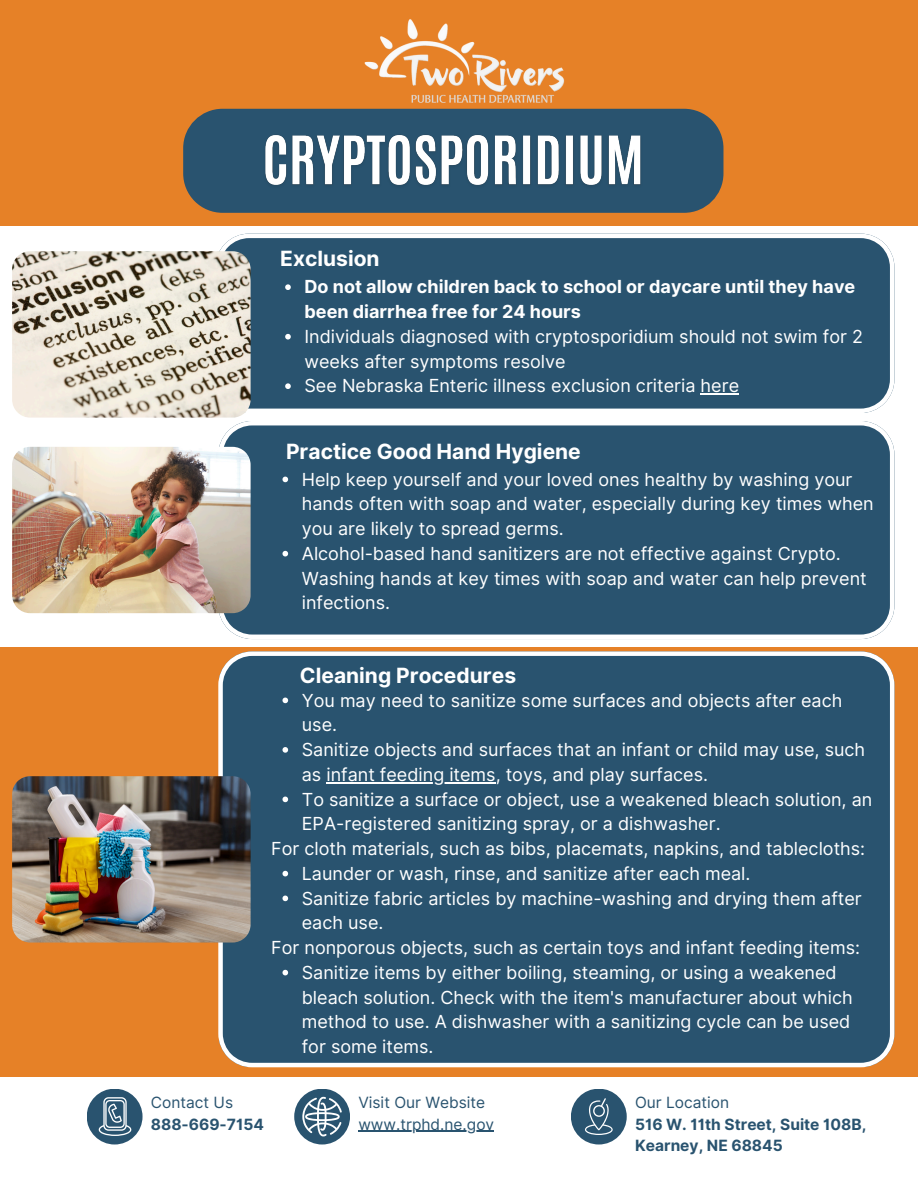
<style>
.page{position:relative;width:918px;height:1188px;background:#fff}
.page>*{position:absolute;margin:0;border:0;box-sizing:border-box;transform-origin:0 0}
.t1{font:700 21px "Inter";color:#fff}
.t2{font:18px/24.8px "Inter";color:#fff}
.t3{font:700 18px/24.8px "Inter";color:#fff}
.t4{font:700 15.45px/21.1px "Inter";color:#29536f}
.t5{font:15.45px "Inter";color:#29536f}
</style>
<div class="page">
<div style="left:0;top:0;width:918px;height:225px;background:#e68127"></div>
<div style="left:0;top:647px;width:918px;height:429px;background:#e68127"></div>
<div style="left:219px;top:234px;width:675px;height:179px;background:#29536f"></div>
<div style="left:218px;top:421px;width:676px;height:218px;background:#29536f"></div>
<img style="left:12px;top:447px;width:239px;height:166px">
<div style="left:218px;top:651px;width:676px;height:416px;background:#29536f"></div>
<img style="left:12px;top:776px;width:239px;height:167px">
<img style="left:12px;top:251px;width:239px;height:167px">
<svg style="left:183px;top:109px;width:540px;height:104px;fill:#29536f"></svg>
<div style="left:294px;top:1089px;width:56px;height:56px;background:#29536f;border-radius:50%"></div>
<div style="left:87px;top:1089px;width:56px;height:56px;background:#29536f;border-radius:50%"></div>
<div style="left:571px;top:1089px;width:56px;height:56px;background:#29536f;border-radius:50%"></div>
<svg style="left:585px;top:1098px;width:28px;height:37px"></svg>
<svg style="left:99px;top:1097px;width:32px;height:38px"></svg>
<svg style="left:302px;top:1097px;width:40px;height:39px"></svg>
<img style="left:342px;top:19px;width:254px;height:100px">
<img style="left:260px;top:119px;width:389px;height:83px">
<svg style="left:285px;top:284px;width:6px;height:6px"></svg>
<svg style="left:285px;top:334px;width:6px;height:6px"></svg>
<svg style="left:285px;top:383px;width:6px;height:6px"></svg>
<hr style="left:701px;top:394px;width:38px;height:1px;background:#fff">
<svg style="left:282px;top:698px;width:6px;height:5px"></svg>
<svg style="left:282px;top:747px;width:6px;height:6px"></svg>
<hr style="left:326px;top:782px;width:170px;height:1px;background:#fff">
<svg style="left:282px;top:797px;width:6px;height:5px"></svg>
<svg style="left:282px;top:871px;width:6px;height:5px"></svg>
<svg style="left:282px;top:896px;width:6px;height:5px"></svg>
<svg style="left:282px;top:970px;width:6px;height:5px"></svg>
<hr style="left:358px;top:1131px;width:136px;height:1px;background:#29536f">
<svg style="left:282px;top:477px;width:6px;height:5px"></svg>
<svg style="left:282px;top:551px;width:6px;height:5px"></svg>
<h2 class="t1" style="left:280px;top:246px;width:101px">Exclusion</h2>
<p class="t3" style="left:305px;top:274px;width:552px">Do not allow children back to school or daycare until they have been diarrhea free for 24 hours</p>
<p class="t2" style="left:305px;top:324px;width:560px">Individuals diagnosed with cryptosporidium should not swim for 2 weeks after symptoms resolve</p>
<p class="t2" style="left:305px;top:373px;width:436px">See Nebraska Enteric illness exclusion criteria here</p>
<p class="t1" style="left:286px;top:439px;width:296px">Practice Good Hand Hygiene</p>
<p class="t2" style="left:302px;top:467px;width:573px">Help keep yourself and your loved ones healthy by washing your hands often with soap and water, especially during key times when you are likely to spread germs.</p>
<p class="t2" style="left:302px;top:541px;width:566px">Alcohol-based hand sanitizers are not effective against Crypto.<br>Washing hands at key times with soap and water can help prevent infections.</p>
<p class="t1" style="left:300px;top:663px;width:218px">Cleaning Procedures</p>
<h2 class="t2" style="left:302px;top:688px;width:542px">You may need to sanitize some surfaces and objects after each use.</h2>
<p class="t2" style="left:302px;top:737px;width:565px">Sanitize objects and surfaces that an infant or child may use, such as infant feeding items, toys, and play surfaces.</p>
<p class="t2" style="left:302px;top:787px;width:572px">To sanitize a surface or object, use a weakened bleach solution, an<br>EPA-registered sanitizing spray, or a dishwasher.</p>
<p class="t2" style="left:271px;top:836px;width:595px">For cloth materials, such as bibs, placemats, napkins, and tablecloths:</p>
<h3 class="t2" style="left:302px;top:861px;width:450px">Launder or wash, rinse, and sanitize after each meal.</h3>
<p class="t2" style="left:302px;top:886px;width:562px">Sanitize fabric articles by machine-washing and drying them after each use.</p>
<p class="t2" style="left:271px;top:935px;width:590px">For nonporous objects, such as certain toys and infant feeding items:</p>
<h3 class="t2" style="left:302px;top:960px;width:552px">Sanitize items by either boiling, steaming, or using a weakened bleach solution. Check with the item's manufacturer about which method to use. A dishwasher with a sanitizing cycle can be used for some items.</h3>
<p class="t5" style="left:151px;top:1093px;width:84px">Contact Us</p>
<p class="t4" style="left:151px;top:1114px;width:115px">888-669-7154</p>
<p class="t5" style="left:358px;top:1093px;width:128px">Visit Our Website</p>
<p class="t5" style="left:358px;top:1115px;width:137px">www.trphd.ne.gov</p>
<p class="t5" style="left:635px;top:1093px;width:96px">Our Location</p>
<h4 class="t4" style="left:635px;top:1114px;width:233px">516 W. 11th Street, Suite 108B,<br>Kearney, NE 68845</h4>
</div>
